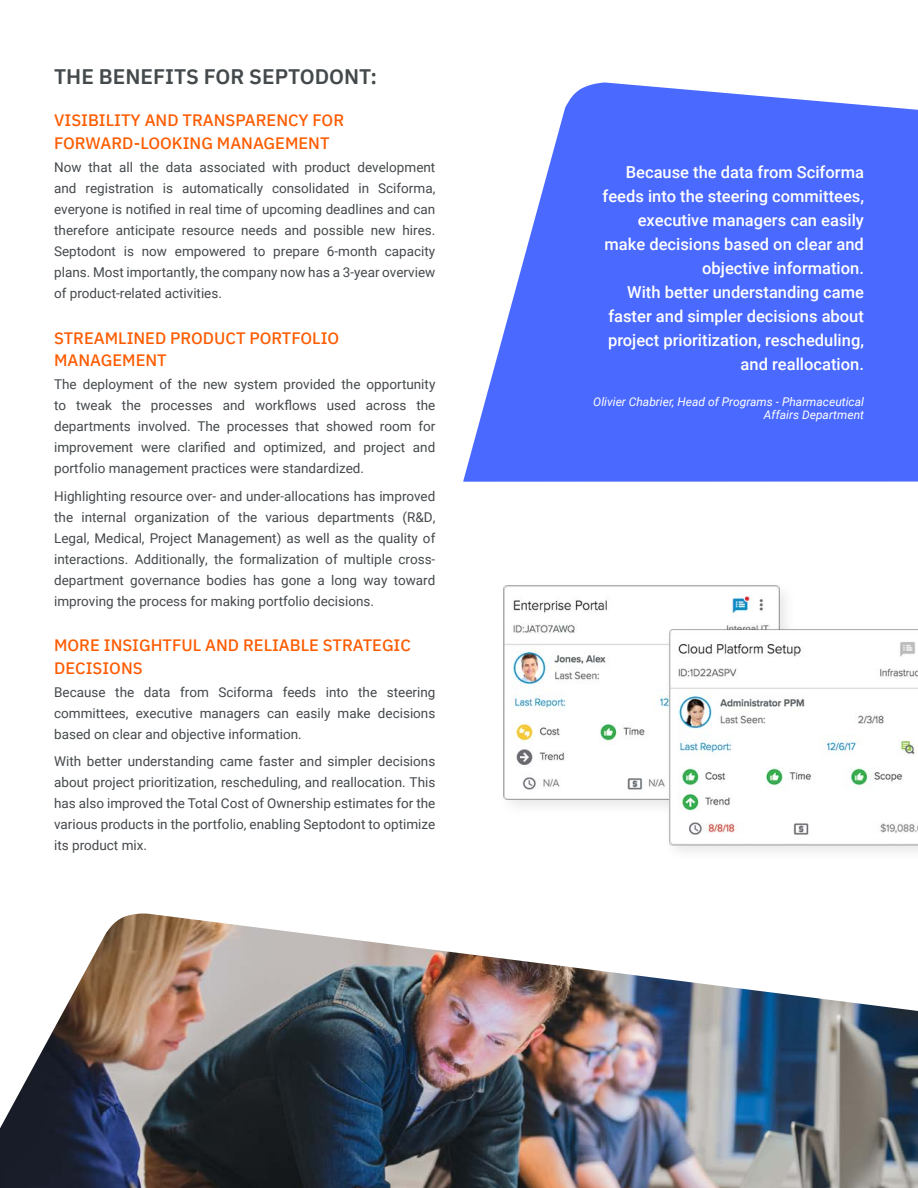
<style>
.page{position:relative;width:918px;height:1188px;background:#fff}
.page>*{position:absolute;margin:0;border:0;box-sizing:border-box;transform-origin:0 0}
.SUB_TITLE_GRAY{font:600 21px "IBM Plex Sans";color:#44494c}
.QUOTE{font:500 16.5px/24px "Roboto";color:#fff;text-align:right}
.SUB_TITLE_GRAY-2{font:500 16.5px/22.5px "IBM Plex Sans";color:#fd5c02}
.BODY{font:13.5px/21px "Roboto";color:#44494c;text-align:justify}
.QUOTE_CHARGE{font:italic 12px/13.5px "Roboto";color:#fff;text-align:right}
</style>
<div class="page">
<img style="left:503px;top:585px;width:280px;height:218px">
<div style="left:662px;top:623px;width:256px;height:239px;background:#fcfcfc"></div>
<img style="left:667px;top:624px;width:251px;height:226px">
<svg style="left:463px;top:83px;width:455px;height:399px;background:#647fff"></svg>
<img style="left:0;top:914px;width:918px;height:274px">
<p class="SUB_TITLE_GRAY" style="left:54px;top:60px;width:325px">THE BENEFITS FOR SEPTODONT:</p>
<p class="SUB_TITLE_GRAY-2" style="left:54px;top:108px;width:292px">VISIBILITY AND TRANSPARENCY FOR<br>FORWARD-LOOKING MANAGEMENT</p>
<p class="BODY" style="left:54px;top:156px;width:383px">Now that all the data associated with product development and registration is automatically consolidated in Sciforma, everyone is notified in real time of upcoming deadlines and can therefore anticipate resource needs and possible new hires.<br>Septodont is now empowered to prepare 6-month capacity plans. Most importantly, the company now has a 3-year overview of product-related activities.</p>
<p class="SUB_TITLE_GRAY-2" style="left:54px;top:325px;width:287px">STREAMLINED PRODUCT PORTFOLIO<br>MANAGEMENT</p>
<p class="BODY" style="left:54px;top:373px;width:383px">The deployment of the new system provided the opportunity to tweak the processes and workflows used across the departments involved. The processes that showed room for improvement were clarified and optimized, and project and portfolio management practices were standardized.</p>
<p class="BODY" style="left:54px;top:485px;width:383px">Highlighting resource over- and under-allocations has improved the internal organization of the various departments (R&amp;D, Legal, Medical, Project Management) as well as the quality of interactions. Additionally, the formalization of multiple cross&shy;department governance bodies has gone a long way toward improving the process for making portfolio decisions.</p>
<p class="SUB_TITLE_GRAY-2" style="left:54px;top:633px;width:358px">MORE INSIGHTFUL AND RELIABLE STRATEGIC<br>DECISIONS</p>
<p class="BODY" style="left:54px;top:681px;width:383px">Because the data from Sciforma feeds into the steering committees, executive managers can easily make decisions based on clear and objective information.</p>
<p class="BODY" style="left:54px;top:751px;width:383px">With better understanding came faster and simpler decisions about project prioritization, rescheduling, and reallocation. This has also improved the Total Cost of Ownership estimates for the various products in the portfolio, enabling Septodont to optimize its product mix.</p>
<p class="QUOTE" style="left:603px;top:159px;width:263px">Because the data from Sciforma feeds into the steering committees, executive managers can easily make decisions based on clear and objective information.</p>
<p class="QUOTE" style="left:608px;top:279px;width:257px">With better understanding came faster and simpler decisions about project prioritization, rescheduling, and reallocation.</p>
<p class="QUOTE_CHARGE" style="left:593px;top:394px;width:272px">Olivier Chabrier, Head of Programs - Pharmaceutical<br>Affairs Department</p>
</div>
